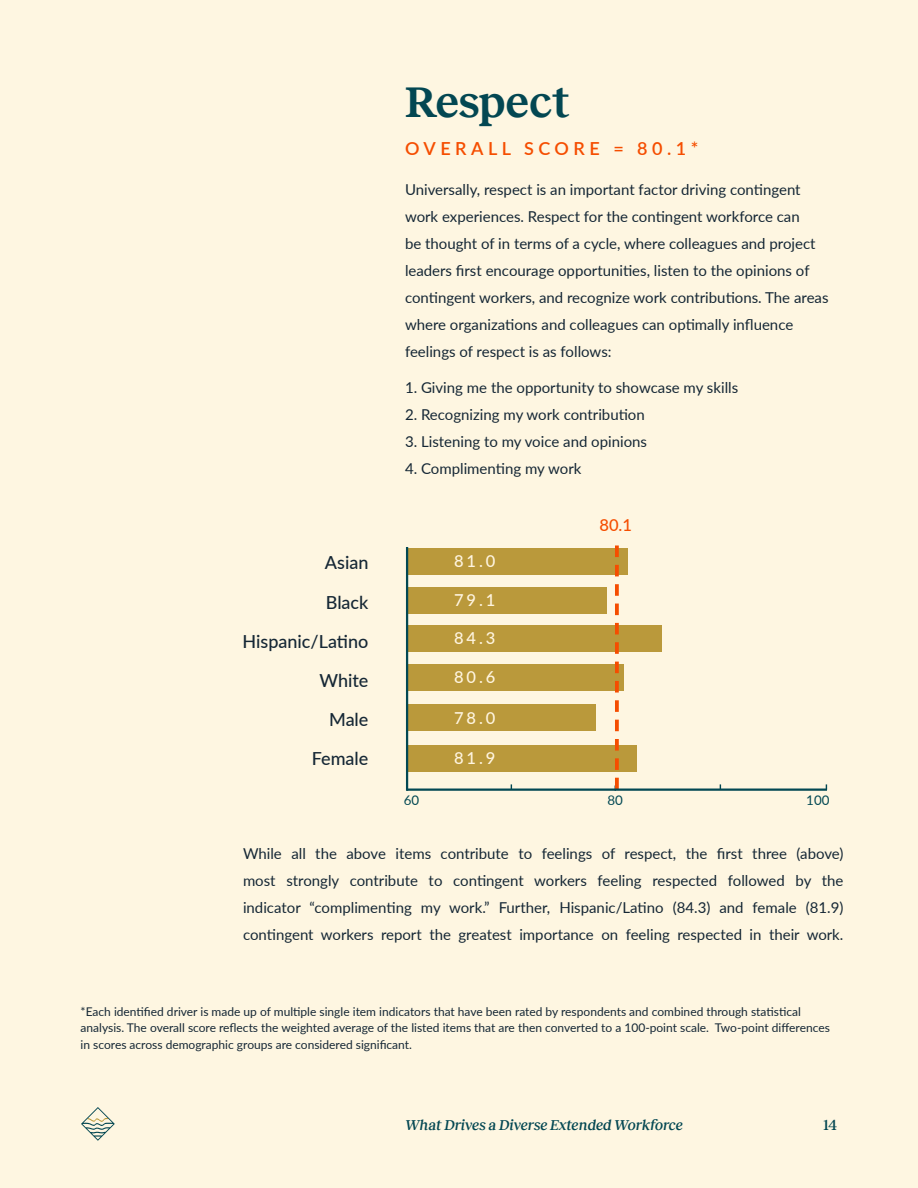
<style>
.page{position:relative;width:918px;height:1188px;background:#fef6e1}
.page>*{position:absolute;margin:0;border:0;box-sizing:border-box;transform-origin:0 0}
.t1{font:600 45px "Reckless";letter-spacing:-.005em;color:#034752}
.t2{font:500 18px/38.8px "Lato";color:#152735;text-align:right}
.t3{font:600 18px "Lato";letter-spacing:.25em;color:#f54d00}
.t4{font:500 16.5px "Lato";letter-spacing:.17em;color:#fff5e0}
.t5{font:500 16.5px "Lato";color:#f54d00}
.t6{font:15px/27px "Lato";color:#152735}
.t7{font:italic 500 15px "Reckless";letter-spacing:-.01em;color:#034752}
.t8{font:500 15px "Reckless";color:#034752}
.t9{font:13.35px "Lato";color:#024853}
.t10{font:12px/16.5px "Lato";color:#152735}
</style>
<div class="page">
<svg style="left:81px;top:1107px;width:34px;height:34px"></svg>
<div style="left:408px;top:548px;width:219px;height:27px;background:#ba993b"></div>
<div style="left:409px;top:587px;width:198px;height:27px;background:#ba993b"></div>
<div style="left:407px;top:625px;width:255px;height:27px;background:#ba993b"></div>
<div style="left:408px;top:664px;width:215px;height:27px;background:#ba993b"></div>
<div style="left:408px;top:704px;width:187px;height:27px;background:#ba993b"></div>
<div style="left:408px;top:745px;width:228px;height:27px;background:#ba993b"></div>
<hr style="left:406px;top:547px;width:2px;height:244px;background:#024853">
<svg style="left:615px;top:545px;width:4px;height:244px"></svg>
<hr style="left:407px;top:789px;width:420px;height:2px;background:#024853">
<h1 class="t1" style="left:405px;top:69px;width:166px">Respect</h1>
<p class="t3" style="left:405px;top:135px;width:295px">OVERALL SCORE = 80.1*</p>
<p class="t6" style="left:405px;top:176px;width:425px">Universally, respect is an important factor driving contingent work experiences. Respect for the contingent workforce can<br>be thought of in terms of a cycle, where colleagues and project leaders first encourage opportunities, listen to the opinions of contingent workers, and recognize work contributions. The areas where organizations and colleagues can optimally influence feelings of respect is as follows:</p>
<p class="t6" style="left:405px;top:374px;width:335px">1. Giving me the opportunity to showcase my skills</p>
<p class="t6" style="left:405px;top:401px;width:241px">2. Recognizing my work contribution</p>
<p class="t6" style="left:405px;top:428px;width:244px">3. Listening to my voice and opinions</p>
<p class="t6" style="left:405px;top:455px;width:178px">4. Complimenting my work</p>
<p class="t2" style="left:325px;top:542px;width:45px">Asian</p>
<p class="t2" style="left:243px;top:583px;width:127px">Black<br>Hispanic/Latino<br>White<br>Male<br>Female</p>
<p class="t4" style="left:454px;top:549px;width:43px">81.0</p>
<p class="t4" style="left:454px;top:588px;width:43px">79.1</p>
<p class="t4" style="left:454px;top:626px;width:43px">84.3</p>
<p class="t4" style="left:454px;top:665px;width:43px">80.6</p>
<p class="t4" style="left:454px;top:706px;width:43px">78.0</p>
<p class="t4" style="left:454px;top:746px;width:43px">81.9</p>
<p class="t5" style="left:599px;top:513px;width:34px">80.1</p>
<p class="t9" style="left:404px;top:791px;width:17px">60</p>
<p class="t9" style="left:608px;top:791px;width:17px">80</p>
<p class="t9" style="left:806px;top:791px;width:25px">100</p>
<p class="t6" style="left:243px;top:839px;width:602px;text-align:justify">While all the above items contribute to feelings of respect, the first three (above) most strongly contribute to contingent workers feeling respected followed by the indicator “complimenting my work.” Further, Hispanic/Latino (84.3) and female (81.9) contingent workers report the greatest importance on feeling respected in their work.</p>
<p class="t10" style="left:81px;top:1003px;width:751px">*Each identified driver is made up of multiple single item indicators that have been rated by respondents and combined through statistical analysis. The overall score reflects the weighted average of the listed items that are then converted to a 100-point scale. Two-point differences in scores across demographic groups are considered significant.</p>
<p class="t7" style="left:405px;top:1114px;width:279px">What Drives a Diverse Extended Workforce</p>
<p class="t8" style="left:823px;top:1114px;width:15px">14</p>
</div>
